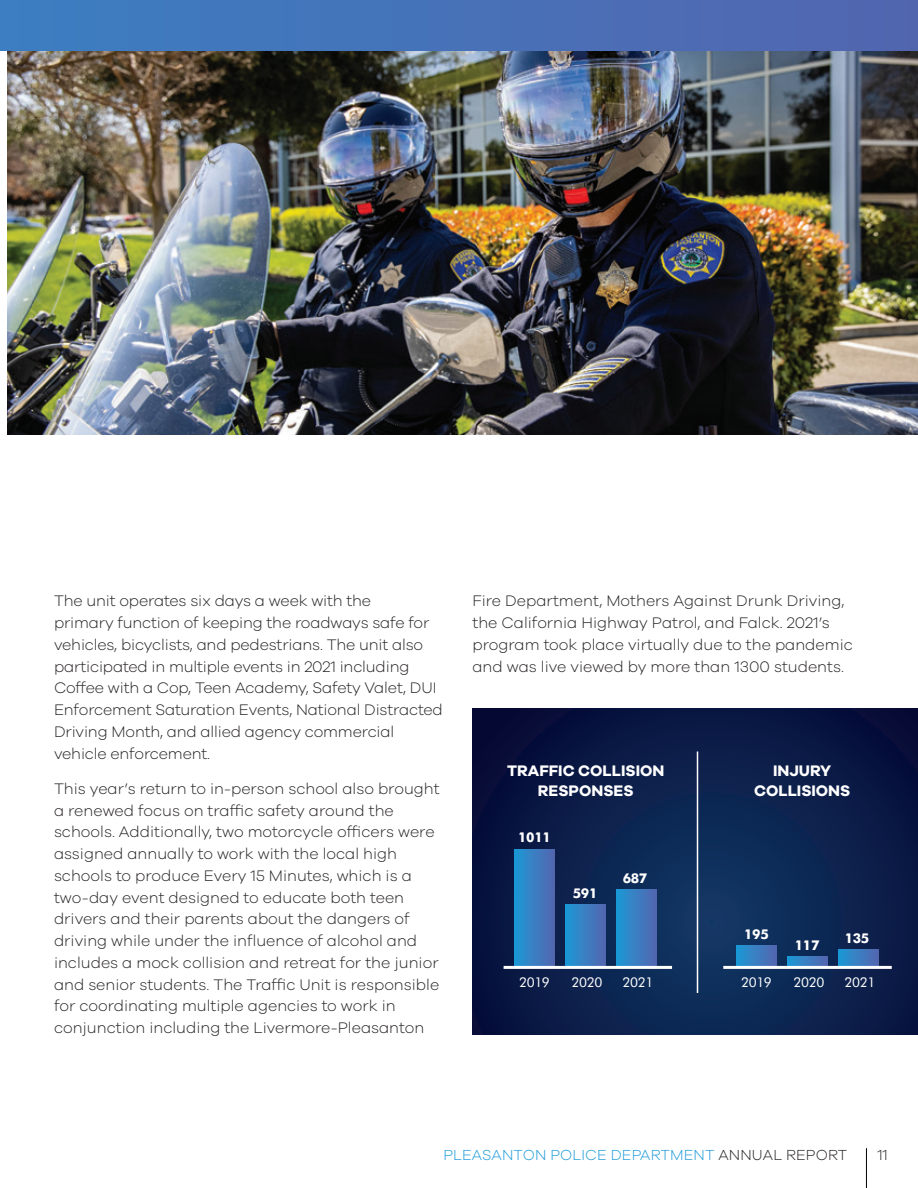
<style>
.page{position:relative;width:918px;height:1188px;background:#fff}
.page>*{position:absolute;margin:0;border:0;box-sizing:border-box;transform-origin:0 0}
.Body_Type{font:300 15.75px/21.8px "Galano Grotesque";color:#231f20}
.t1{font:700 15.75px/19.5px "Galano Grotesque";color:#fff;text-align:center}
.t2{font:300 15px "Galano Grotesque";letter-spacing:.01em;color:#1898d6}
.t3{font:300 15px "Galano Grotesque";color:#231f20}
.Body_copy{font:13.5px "Futura BT";letter-spacing:-.025em;color:#fff}
.t4{font:700 13.5px "Futura BT";letter-spacing:-.025em;color:#fff}
.s1{color:#231f20}
</style>
<div class="page">
<hr style="left:866px;top:1148px;width:1px;height:40px;background:#000">
<img style="left:8px;top:51px;width:910px;height:384px">
<div style="left:0;top:0;width:918px;height:51px;background:#4772b8"></div>
<svg style="left:472px;top:708px;width:446px;height:327px;background:#0b1f4b"></svg>
<div style="left:515px;top:849px;width:40px;height:119px;background:linear-gradient(to right,#1f97d4,#5467b0)"></div>
<div style="left:566px;top:904px;width:40px;height:64px;background:linear-gradient(to right,#1e97d4,#5367b0)"></div>
<div style="left:617px;top:889px;width:40px;height:79px;background:linear-gradient(to right,#1f97d4,#5467b0)"></div>
<hr style="left:504px;top:966px;width:168px;height:3px;background:#fff">
<svg style="left:736px;top:945px;width:40px;height:21px"></svg>
<svg style="left:787px;top:956px;width:40px;height:10px"></svg>
<div style="left:838px;top:950px;width:40px;height:18px;background:linear-gradient(to right,#1d98d5,#5368b1)"></div>
<hr style="left:723px;top:966px;width:169px;height:3px;background:#fff">
<hr style="left:697px;top:752px;width:1px;height:241px;background:#fff">
<p class="Body_Type" style="left:54px;top:590px;width:390px">The unit operates six days a week with the<br>primary function of keeping the roadways safe for vehicles, bicyclists, and pedestrians. The unit also participated in multiple events in 2021 including Coffee with a Cop, Teen Academy, Safety Valet, DUI Enforcement Saturation Events, National Distracted Driving Month, and allied agency commercial vehicle enforcement.</p>
<p class="Body_Type" style="left:54px;top:777px;width:387px">This year’s return to in-person school also brought a renewed focus on traffic safety around the schools. Additionally, two motorcycle officers were assigned annually to work with the local high schools to produce Every 15 Minutes, which is a two-day event designed to educate both teen drivers and their parents about the dangers of driving while under the influence of alcohol and includes a mock collision and retreat for the junior and senior students. The Traffic Unit is responsible for coordinating multiple agencies to work in conjunction including the Livermore-Pleasanton</p>
<p class="Body_Type" style="left:472px;top:590px;width:382px">Fire Department, Mothers Against Drunk Driving, the California Highway Patrol, and Falck. 2021’s program took place virtually due to the pandemic and was live viewed by more than 1300 students.</p>
<p class="t1" style="left:507px;top:761px;width:159px">TRAFFIC COLLISION<br>RESPONSES</p>
<p class="t4" style="left:518px;top:829px;width:34px">1011</p>
<p class="t4" style="left:573px;top:885px;width:26px">591</p>
<p class="t4" style="left:623px;top:870px;width:26px">687</p>
<p class="Body_copy" style="left:519px;top:974px;width:32px">2019</p>
<p class="Body_copy" style="left:572px;top:974px;width:32px">2020</p>
<p class="Body_copy" style="left:623px;top:974px;width:32px">2021</p>
<p class="t1" style="left:754px;top:761px;width:98px">INJURY<br>COLLISIONS</p>
<p class="t4" style="left:744px;top:926px;width:26px">195</p>
<p class="t4" style="left:795px;top:937px;width:26px">117</p>
<p class="t4" style="left:845px;top:930px;width:26px">135</p>
<p class="Body_copy" style="left:741px;top:974px;width:32px">2019</p>
<p class="Body_copy" style="left:794px;top:974px;width:32px">2020</p>
<p class="Body_copy" style="left:845px;top:974px;width:32px">2021</p>
<p class="t2" style="left:443px;top:1146px;width:405px">PLEASANTON POLICE DEPARTMENT <span class="s1">ANNUAL REPORT</span></p>
<p class="t3" style="left:877px;top:1146px;width:12px">11</p>
</div>
